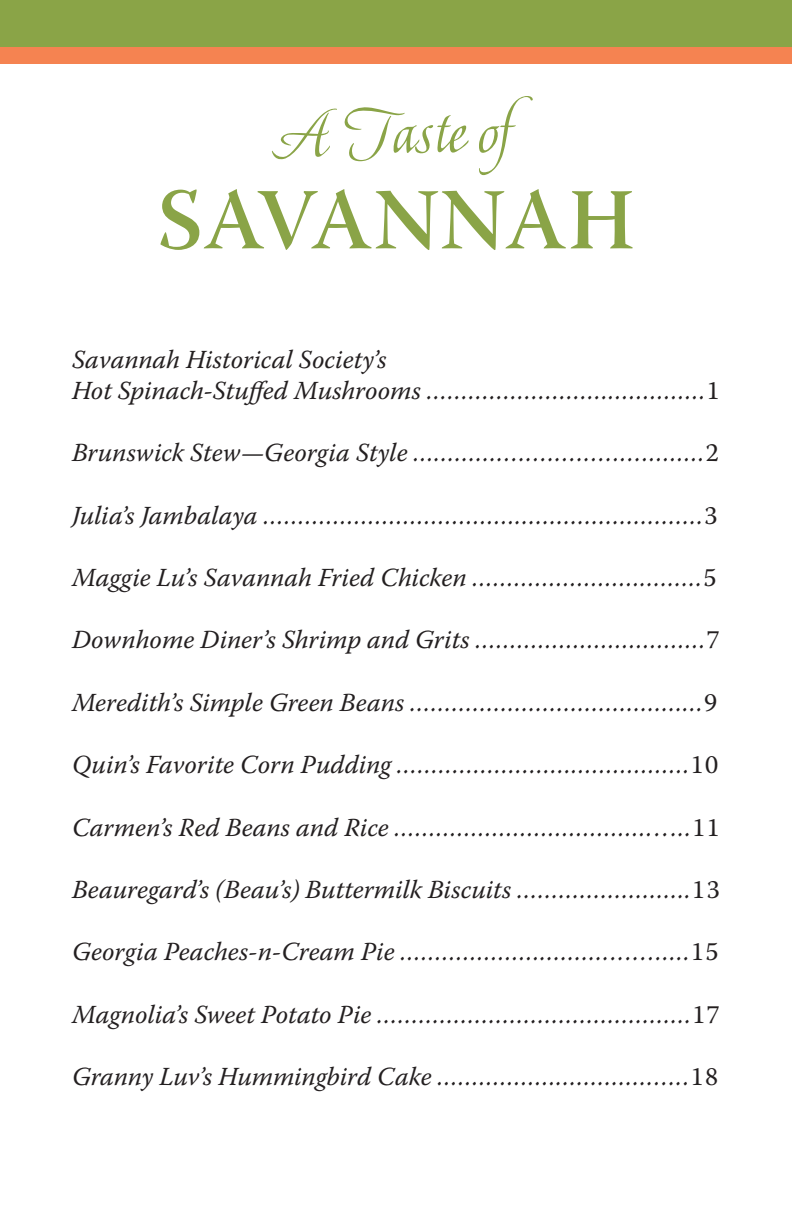
<style>
.page{position:relative;width:792px;height:1224px;background:#fff}
.page>*{position:absolute;margin:0;border:0;box-sizing:border-box;transform-origin:0 0}
.t1{font:86.6px "Warnock Pro Semibold Subh";letter-spacing:.01em;color:#8aa447}
.t2{font:74.2px "American Calligraphic";color:#8aa447;scale:1.05 1}
.t3{font:italic 26px "Warnock Pro";color:#231f20}
.s1{font-style:normal}
</style>
<div class="page">
<div style="left:0;top:45px;width:792px;height:19px;background:#f58351"></div>
<div style="left:0;top:0;width:792px;height:46px;background:#8aa447"></div>
<p class="t2" style="left:281px;top:89px;width:261px">A Taste of</p>
<p class="t1" style="left:157px;top:168px;width:479px">SAVANNAH</p>
<p class="t3" style="left:72px;top:343px;width:316px">Savannah Historical Society’s</p>
<p class="t3" style="left:72px;top:375px;width:649px">Hot Spinach-Stuffed Mushrooms ........................................<span class="s1">1</span></p>
<p class="t3" style="left:72px;top:437px;width:648px">Brunswick Stew—Georgia Style .........................................<span class="s1">2</span></p>
<p class="t3" style="left:72px;top:499px;width:647px">Julia’s Jambalaya ...............................................................<span class="s1">3</span></p>
<p class="t3" style="left:72px;top:562px;width:646px">Maggie Lu’s Savannah Fried Chicken .................................<span class="s1">5</span></p>
<p class="t3" style="left:72px;top:624px;width:649px">Downhome Diner’s Shrimp and Grits .................................<span class="s1">7</span></p>
<p class="t3" style="left:72px;top:687px;width:647px">Meredith’s Simple Green Beans ..........................................<span class="s1">9</span></p>
<p class="t3" style="left:72px;top:749px;width:648px">Quin’s Favorite Corn Pudding ..........................................<span class="s1">10</span></p>
<p class="t3" style="left:72px;top:811px;width:649px">Carmen’s Red Beans and Rice ..........................................<span class="s1">11</span></p>
<p class="t3" style="left:72px;top:874px;width:649px">Beauregard’s (Beau’s) Buttermilk Biscuits .........................<span class="s1">13</span></p>
<p class="t3" style="left:72px;top:936px;width:648px">Georgia Peaches-n-Cream Pie .........................................<span class="s1">15</span></p>
<p class="t3" style="left:72px;top:999px;width:649px">Magnolia’s Sweet Potato Pie .............................................<span class="s1">17</span></p>
<p class="t3" style="left:72px;top:1061px;width:648px">Granny Luv’s Hummingbird Cake ....................................<span class="s1">18</span></p>
</div>
